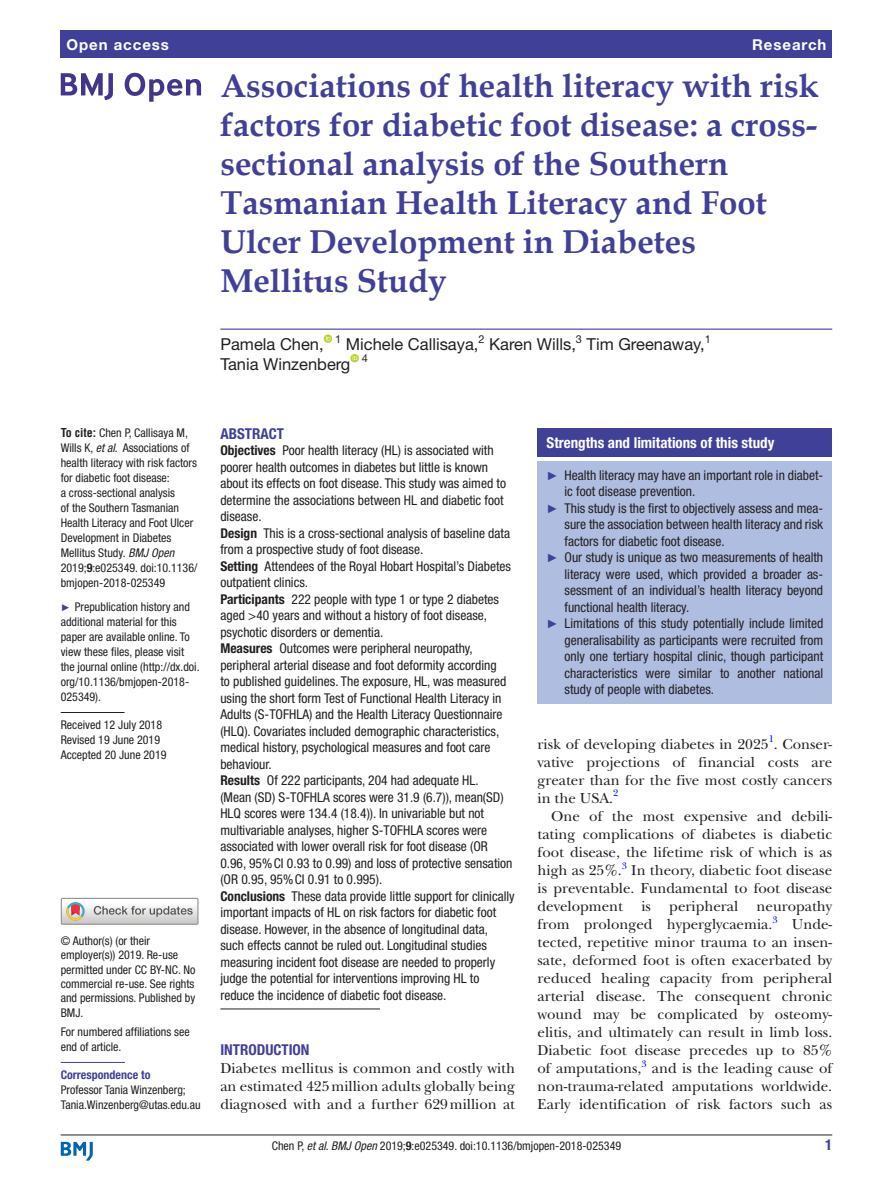
<style>
.page{position:relative;width:893px;height:1191px;background:#fff}
.page>*{position:absolute;margin:0;border:0;box-sizing:border-box;transform-origin:0 0}
.t1{font:700 33px/39px "Book Antiqua";color:#414099}
.t2{font:16.5px "Helvetica Neue LT Std";color:#231f20}
.t3{font:15px/18px "New Baskerville";color:#231f20;text-align:justify}
.t4{font:700 condensed 15px "Helvetica Neue LT Std";color:#fff}
.t5{font:700 condensed 15px "Helvetica Neue LT Std";color:#414099}
.t6{font:700 15px "Helvetica Neue LT Std";letter-spacing:.065em;color:#fff}
.t7{font:condensed 13.5px/16.5px "Helvetica Neue LT Std";color:#231f20}
.t8{font:condensed 12px/15px "Helvetica Neue LT Std";color:#231f20}
.t9{font:700 condensed 12px "Helvetica Neue LT Std";color:#414099}
.t10{font:10.95px "Helvetica Neue LT Std";color:#231f20}
.t11{font:9.9px "New Baskerville";color:#00f}
.s1{font-family:"Helvetica LT Std";font-weight:700}
.s2{font-style:italic}
.s3{font-weight:700}
.s4{font-family:"Arial";font-stretch:normal;font-size:9.75px;color:#414099}
.s5{font-family:"Arial";font-stretch:normal;font-size:12px;color:#414099}
</style>
<div class="page">
<hr style="left:61px;top:1134px;width:771px;height:1px;background:#231f20">
<svg style="left:61px;top:1141px;width:32px;height:19px"></svg>
<div style="left:61px;top:31px;width:771px;height:27px;background:#414099"></div>
<hr style="left:220px;top:328px;width:612px;height:2px;background:#414099">
<svg style="left:324px;top:334px;width:8px;height:9px"></svg>
<svg style="left:350px;top:354px;width:9px;height:8px"></svg>
<hr style="left:61px;top:712px;width:64px;height:1px;background:#231f20">
<hr style="left:61px;top:1062px;width:64px;height:1px;background:#414099">
<svg style="left:61px;top:73px;width:52px;height:27px"></svg>
<svg style="left:125px;top:73px;width:76px;height:29px"></svg>
<div style="left:61px;top:897px;width:138px;height:27px;border:1px solid #969090"></div>
<svg style="left:61px;top:898px;width:137px;height:26px"></svg>
<hr style="left:220px;top:1008px;width:160px;height:1px;background:#231f20">
<div style="left:538px;top:428px;width:294px;height:29px;background:#414099"></div>
<div style="left:538px;top:461px;width:294px;height:242px;background:#afbde1"></div>
<p class="t6" style="left:66px;top:35px;width:104px">Open access</p>
<p class="t6" style="left:752px;top:35px;width:76px">Research</p>
<h1 class="t1" style="left:220px;top:66px;width:600px">Associations of health literacy with risk factors for diabetic foot disease: a cross&shy;sectional analysis of the Southern Tasmanian Health Literacy and Foot Ulcer Development in Diabetes Mellitus Study</h1>
<p class="t2" style="left:220px;top:335px;width:105px">Pamela Chen,</p>
<p class="t10" style="left:335px;top:332px;width:8px">1</p>
<p class="t2" style="left:346px;top:335px;width:134px">Michele Callisaya,</p>
<p class="t10" style="left:478px;top:332px;width:8px">2</p>
<p class="t2" style="left:489px;top:335px;width:88px">Karen Wills,</p>
<p class="t10" style="left:576px;top:332px;width:8px">3</p>
<p class="t2" style="left:587px;top:335px;width:120px">Tim Greenaway,</p>
<p class="t10" style="left:705px;top:332px;width:8px">1</p>
<p class="t2" style="left:220px;top:354px;width:132px">Tania Winzenberg</p>
<p class="t10" style="left:362px;top:352px;width:8px">4</p>
<p class="t8" style="left:61px;top:425px;width:138px"><span class="s1">To cite:</span> Chen P, Callisaya M,<br>Wills K, <span class="s2">et al</span>. Associations of health literacy with risk factors for diabetic foot disease:<br>a cross-sectional analysis<br>of the Southern Tasmanian<br>Health Literacy and Foot Ulcer<br>Development in Diabetes<br>Mellitus Study. <span class="s2">BMJ Open<br></span>2019;<span class="s3">9</span>:e025349. doi:10.1136/ bmjopen-2018-025349</p>
<p class="t8" style="left:61px;top:599px;width:140px"><span class="s4">►</span> Prepublication history and additional material for this paper are available online. To view these files, please visit the journal online (http://dx.doi. org/10.1136/bmjopen-2018-<br>025349).</p>
<p class="t8" style="left:61px;top:717px;width:107px">Received 12 July 2018<br>Revised 19 June 2019<br>Accepted 20 June 2019</p>
<p class="t8" style="left:61px;top:933px;width:136px;line-height:14.4px">© Author(s) (or their employer(s)) 2019. Re-use permitted under CC BY-NC. No commercial re-use. See rights and permissions. Published by<br>BMJ.</p>
<p class="t8" style="left:61px;top:1024px;width:130px">For numbered affiliations see end of article.</p>
<p class="t9" style="left:61px;top:1067px;width:91px">Correspondence to</p>
<p class="t8" style="left:61px;top:1082px;width:141px">Professor Tania Winzenberg;<br>Tania.Winzenberg@utas.edu.au</p>
<p class="t5" style="left:220px;top:424px;width:65px">Abstract</p>
<p class="t7" style="left:220px;top:442px;width:296px"><span class="s3">Objectives</span> Poor health literacy (HL) is associated with poorer health outcomes in diabetes but little is known about its effects on foot disease. This study was aimed to determine the associations between HL and diabetic foot disease.<br><span class="s3">Design</span> This is a cross-sectional analysis of baseline data from a prospective study of foot disease.<br><span class="s3">Setting</span> Attendees of the Royal Hobart Hospital’s Diabetes outpatient clinics.<br><span class="s3">Participants</span> 222 people with type 1 or type 2 diabetes aged &gt;40 years and without a history of foot disease, psychotic disorders or dementia.<br><span class="s3">Measures</span> Outcomes were peripheral neuropathy, peripheral arterial disease and foot deformity according<br>to published guidelines. The exposure, HL, was measured using the short form Test of Functional Health Literacy in Adults (S-TOFHLA) and the Health Literacy Questionnaire (HLQ). Covariates included demographic characteristics, medical history, psychological measures and foot care behaviour.<br><span class="s3">Results</span> Of 222 participants, 204 had adequate HL.<br>(Mean (SD) S-TOFHLA scores were 31.9 (6.7)), mean(SD)<br>HLQ scores were 134.4 (18.4)). In univariable but not multivariable analyses, higher S-TOFHLA scores were associated with lower overall risk for foot disease (OR 0.96, 95%CI 0.93 to 0.99) and loss of protective sensation (OR 0.95, 95%CI 0.91 to 0.995).<br><span class="s3">Conclusions</span> These data provide little support for clinically important impacts of HL on risk factors for diabetic foot disease. However, in the absence of longitudinal data, such effects cannot be ruled out. Longitudinal studies measuring incident foot disease are needed to properly judge the potential for interventions improving HL to reduce the incidence of diabetic foot disease.</p>
<p class="t5" style="left:220px;top:1041px;width:91px">Introduction</p>
<p class="t3" style="left:220px;top:1059px;width:296px">Diabetes mellitus is common and costly with an estimated 425million adults globally being diagnosed with and a further 629million at</p>
<p class="t4" style="left:547px;top:433px;width:229px">Strengths and limitations of this study</p>
<p class="t7" style="left:547px;top:466px;width:278px"><span class="s5">►</span> Health literacy may have an important role in diabet-</p>
<p class="t7" style="left:565px;top:483px;width:132px">ic foot disease prevention.</p>
<p class="t7" style="left:547px;top:499px;width:278px"><span class="s5">►</span> This study is the first to objectively assess and mea-</p>
<p class="t7" style="left:565px;top:516px;width:260px">sure the association between health literacy and risk</p>
<p class="t7" style="left:565px;top:532px;width:162px">factors for diabetic foot disease.</p>
<p class="t7" style="left:547px;top:549px;width:278px"><span class="s5">►</span> Our study is unique as two measurements of health</p>
<p class="t7" style="left:565px;top:565px;width:260px">literacy were used, which provided a broader as-</p>
<p class="t7" style="left:565px;top:582px;width:260px">sessment of an individual’s health literacy beyond</p>
<p class="t7" style="left:565px;top:598px;width:126px">functional health literacy.</p>
<p class="t7" style="left:547px;top:615px;width:278px"><span class="s5">►</span> Limitations of this study potentially include limited</p>
<p class="t7" style="left:565px;top:631px;width:260px">generalisability as participants were recruited from</p>
<p class="t7" style="left:565px;top:648px;width:260px">only one tertiary hospital clinic, though participant</p>
<p class="t7" style="left:565px;top:664px;width:260px">characteristics were similar to another national</p>
<p class="t7" style="left:565px;top:681px;width:151px">study of people with diabetes.</p>
<p class="t3" style="left:538px;top:735px;width:296px">risk of developing diabetes in 2025<sup>1</sup>. Conser&shy;vative projections of financial costs are greater than for the five most costly cancers in the USA.</p>
<p class="t11" style="left:613px;top:787px;width:7px">2</p>
<p class="t3" style="left:538px;top:807px;width:296px;text-indent:14px">One of the most expensive and debili&shy;tating complications of diabetes is diabetic foot disease, the lifetime risk of which is as high as 25%.</p>
<p class="t11" style="left:622px;top:859px;width:7px">3</p>
<p class="t3" style="left:538px;top:861px;width:296px;text-indent:94px">In theory, diabetic foot disease is preventable. Fundamental to foot disease development is peripheral neuropathy from prolonged hyperglycaemia.</p>
<p class="t11" style="left:772px;top:913px;width:7px">3</p>
<p class="t3" style="left:538px;top:915px;width:296px;text-indent:254px">Unde&shy;tected, repetitive minor trauma to an insen&shy;sate, deformed foot is often exacerbated by reduced healing capacity from peripheral arterial disease. The consequent chronic wound may be complicated by osteomy&shy;elitis, and ultimately can result in limb loss.<br>Diabetic foot disease precedes up to 85% of amputations,<sup>3</sup> and is the leading cause of non-trauma-related amputations worldwide.<br>Early identification of risk factors such as</p>
<p class="t8" style="left:272px;top:1137px;width:351px">Chen P, <span class="s2">et al</span>. <span class="s2">BMJ Open</span> 2019;<span class="s3">9</span>:e025349. doi:10.1136/bmjopen-2018-025349</p>
<p class="t5" style="left:825px;top:1135px;width:9px">1</p>
</div>
